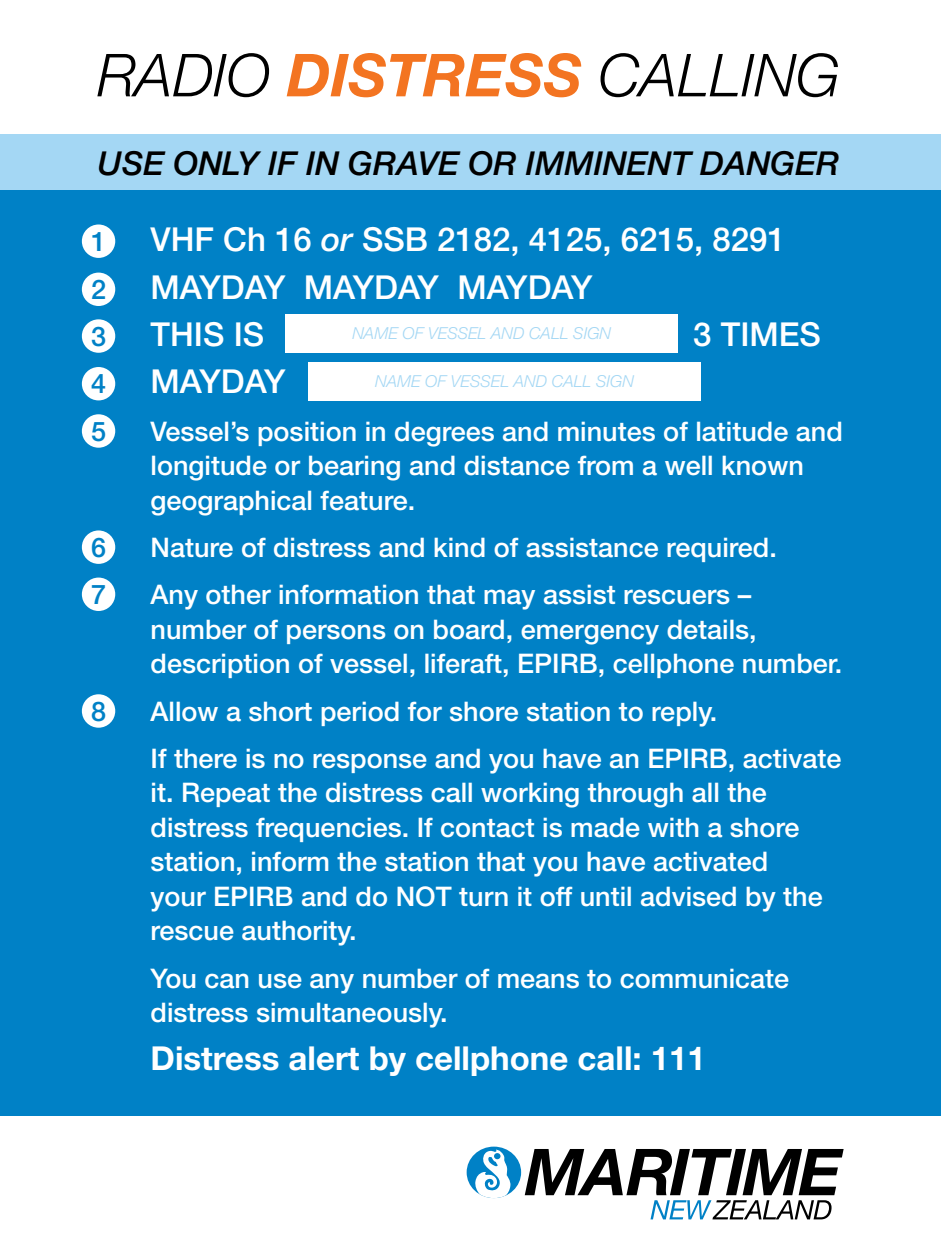
<style>
.page{position:relative;width:941px;height:1253px;background:#fff}
.page>*{position:absolute;margin:0;border:0;box-sizing:border-box;transform-origin:0 0}
.t1{font:italic 300 59.4px "Helvetica Neue LT Std";color:#000}
.t2{font:500 33px "Helvetica Neue LT Std";color:#fff}
.t3{font:italic 500 33px "Helvetica Neue LT Std";color:#000}
.t4{font:700 33px "Helvetica Neue LT Std";color:#fff}
.t5{font:500 27px/34.5px "Helvetica Neue LT Std";color:#fff}
.t6{font:500 27px "Helvetica Neue LT Std";color:#0081c6}
.t7{font:italic 300 16.5px "Helvetica Neue LT Std";color:#a4d7f4}
.s1{font-weight:700;color:#f37421}
.s2{font-style:italic}
</style>
<div class="page">
<div style="left:0;top:134px;width:941px;height:56px;background:#a4d7f4"></div>
<div style="left:0;top:190px;width:941px;height:925px;background:#0081c6"></div>
<svg style="left:525px;top:1149px;width:319px;height:69px"></svg>
<div style="left:467px;top:1146px;width:54px;height:51px;background:#0081c6;border-radius:50%"></div>
<svg style="left:475px;top:1148px;width:36px;height:49px"></svg>
<div style="left:82px;top:224px;width:33px;height:34px;background:#fff;border-radius:50%"></div>
<div style="left:82px;top:272px;width:33px;height:34px;background:#fff;border-radius:50%"></div>
<div style="left:82px;top:319px;width:33px;height:33px;background:#fff;border-radius:50%"></div>
<div style="left:82px;top:367px;width:33px;height:33px;background:#fff;border-radius:50%"></div>
<div style="left:82px;top:414px;width:33px;height:33px;background:#fff;border-radius:50%"></div>
<div style="left:82px;top:530px;width:33px;height:33px;background:#fff;border-radius:50%"></div>
<div style="left:82px;top:577px;width:33px;height:34px;background:#fff;border-radius:50%"></div>
<div style="left:82px;top:694px;width:33px;height:33px;background:#fff;border-radius:50%"></div>
<div style="left:286px;top:314px;width:392px;height:39px;background:#fff"></div>
<div style="left:308px;top:362px;width:393px;height:39px;background:#fff"></div>
<h1 class="t1" style="left:97px;top:40px;width:744px">RADIO <span class="s1">DISTRESS</span> CALLING</h1>
<p class="t3" style="left:98px;top:144px;width:743px">USE ONLY IF IN GRAVE OR IMMINENT DANGER</p>
<p class="t6" style="left:91px;top:225px;width:17px">1</p>
<p class="t2" style="left:151px;top:220px;width:637px">VHF Ch 16 <span class="s2">or</span> SSB 2182, 4125, 6215, 8291</p>
<p class="t6" style="left:91px;top:273px;width:17px">2</p>
<p class="t2" style="left:151px;top:267px;width:443px">MAYDAY MAYDAY MAYDAY</p>
<p class="t6" style="left:91px;top:320px;width:17px">3</p>
<p class="t2" style="left:151px;top:314px;width:115px">THIS IS</p>
<p class="t2" style="left:693px;top:314px;width:129px">3 TIMES</p>
<p class="t6" style="left:91px;top:367px;width:17px">4</p>
<p class="t2" style="left:151px;top:362px;width:137px">MAYDAY</p>
<p class="t6" style="left:91px;top:414px;width:17px">5</p>
<p class="t5" style="left:151px;top:413px;width:694px">Vessel’s position in degrees and minutes of latitude and longitude or bearing and distance from a well known geographical feature.</p>
<p class="t6" style="left:91px;top:531px;width:17px">6</p>
<p class="t5" style="left:151px;top:529px;width:628px">Nature of distress and kind of assistance required.</p>
<p class="t6" style="left:91px;top:578px;width:17px">7</p>
<p class="t5" style="left:151px;top:577px;width:693px">Any other information that may assist rescuers – number of persons on board, emergency details, description of vessel, liferaft, EPIRB, cellphone number.</p>
<p class="t6" style="left:91px;top:694px;width:17px">8</p>
<p class="t5" style="left:151px;top:686px;width:692px;line-height:47.4px">Allow a short period for shore station to reply.<br>If there is no response and you have an EPIRB, activate</p>
<p class="t5" style="left:151px;top:775px;width:674px">it. Repeat the distress call working through all the distress frequencies. If contact is made with a shore station, inform the station that you have activated your EPIRB and do NOT turn it off until advised by the rescue authority.</p>
<p class="t5" style="left:151px;top:960px;width:640px">You can use any number of means to communicate distress simultaneously.</p>
<p class="t4" style="left:151px;top:1037px;width:557px">Distress alert by cellphone call: 111</p>
<p class="t7" style="left:352px;top:323px;width:260px">NAME OF VESSEL AND CALL SIGN</p>
<p class="t7" style="left:375px;top:371px;width:260px">NAME OF VESSEL AND CALL SIGN</p>
</div>
